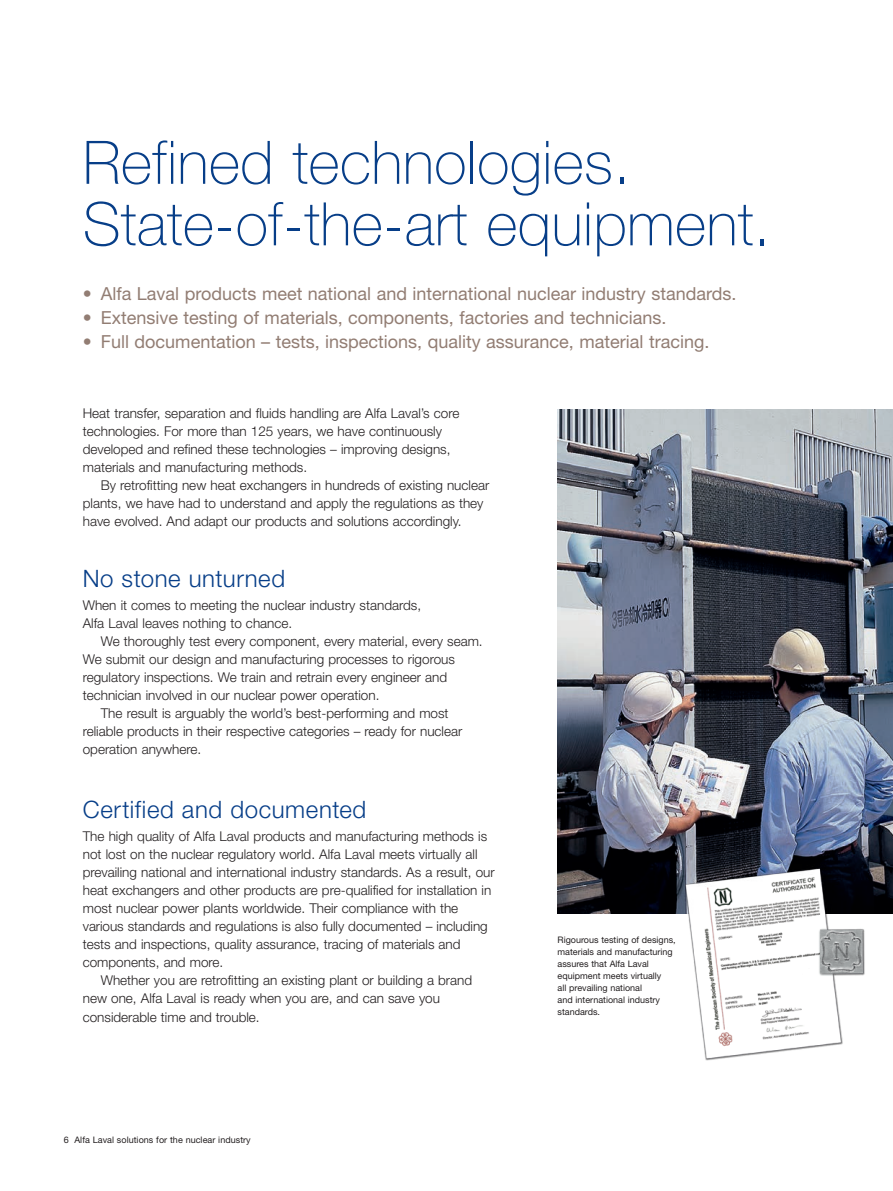
<style>
.page{position:relative;width:893px;height:1191px;background:#fff}
.page>*{position:absolute;margin:0;border:0;box-sizing:border-box;transform-origin:0 0}
.t1{font:100 60px/61.5px "Helvetica Neue LT Std";letter-spacing:.005em;color:#073e88}
.t2{font:300 24px "Helvetica Neue LT Std";letter-spacing:.025em;color:#073e88}
.t3{font:18px "Helvetica Neue LT Std";color:#927d73}
.t4{font:300 13.5px/18px "Helvetica Neue LT Std";color:#231f20}
.t5{font:9px/12px "Helvetica Neue LT Std";color:#231f20}
</style>
<div class="page">
<img style="left:558px;top:409px;width:335px;height:504px">
<img style="left:676px;top:864px;width:198px;height:197px">
<h1 class="t1" style="left:83px;top:132px;width:689px">Refined technologies.<br>State-of-the-art equipment.</h1>
<h3 class="t3" style="left:83px;top:283px;width:655px">• Alfa Laval products meet national and international nuclear industry standards.</h3>
<h3 class="t3" style="left:83px;top:307px;width:585px">• Extensive testing of materials, components, factories and technicians.</h3>
<h3 class="t3" style="left:83px;top:331px;width:628px">• Full documentation – tests, inspections, quality assurance, material tracing.</h3>
<p class="t4" style="left:83px;top:404px;width:378px">Heat transfer, separation and fluids handling are Alfa Laval’s core technologies. For more than 125 years, we have continuously developed and refined these technologies – improving designs, materials and manufacturing methods.</p>
<p class="t4" style="left:83px;top:476px;width:408px;text-indent:18px">By retrofitting new heat exchangers in hundreds of existing nuclear plants, we have had to understand and apply the regulations as they have evolved. And adapt our products and solutions accordingly.</p>
<h2 class="t2" style="left:83px;top:564px;width:204px">No stone unturned</h2>
<p class="t4" style="left:83px;top:595px;width:340px">When it comes to meeting the nuclear industry standards,<br>Alfa Laval leaves nothing to chance.</p>
<p class="t4" style="left:101px;top:631px;width:383px">We thoroughly test every component, every material, every seam.</p>
<p class="t4" style="left:83px;top:649px;width:374px">We submit our design and manufacturing processes to rigorous</p>
<p class="t4" style="left:83px;top:667px;width:366px">regulatory inspections. We train and retrain every engineer and</p>
<p class="t4" style="left:83px;top:685px;width:298px">technician involved in our nuclear power operation.</p>
<p class="t4" style="left:101px;top:703px;width:349px">The result is arguably the world’s best-performing and most</p>
<p class="t4" style="left:83px;top:721px;width:381px">reliable products in their respective categories – ready for nuclear</p>
<p class="t4" style="left:83px;top:739px;width:120px">operation anywhere.</p>
<h2 class="t2" style="left:83px;top:795px;width:285px">Certified and documented</h2>
<p class="t4" style="left:83px;top:826px;width:406px">The high quality of Alfa Laval products and manufacturing methods is</p>
<p class="t4" style="left:83px;top:844px;width:396px">not lost on the nuclear regulatory world. Alfa Laval meets virtually all</p>
<p class="t4" style="left:83px;top:862px;width:413px">prevailing national and international industry standards. As a result, our</p>
<p class="t4" style="left:83px;top:880px;width:410px">heat exchangers and other products are pre-qualified for installation in</p>
<p class="t4" style="left:83px;top:898px;width:377px">most nuclear power plants worldwide. Their compliance with the</p>
<p class="t4" style="left:83px;top:916px;width:406px">various standards and regulations is also fully documented – including</p>
<p class="t4" style="left:83px;top:934px;width:379px">tests and inspections, quality assurance, tracing of materials and</p>
<p class="t4" style="left:83px;top:952px;width:142px">components, and more.</p>
<p class="t4" style="left:101px;top:970px;width:373px">Whether you are retrofitting an existing plant or building a brand</p>
<p class="t4" style="left:83px;top:988px;width:359px">new one, Alfa Laval is ready when you are, and can save you</p>
<p class="t4" style="left:83px;top:1008px;width:178px">considerable time and trouble.</p>
<p class="t5" style="left:64px;top:1133px;width:188px">6 Alfa Laval solutions for the nuclear industry</p>
<p class="t5" style="left:558px;top:933px;width:120px">Rigourous testing of designs, materials and manufacturing assures that Alfa Laval equipment meets virtually<br>all prevailing national<br>and international industry standards.</p>
</div>
